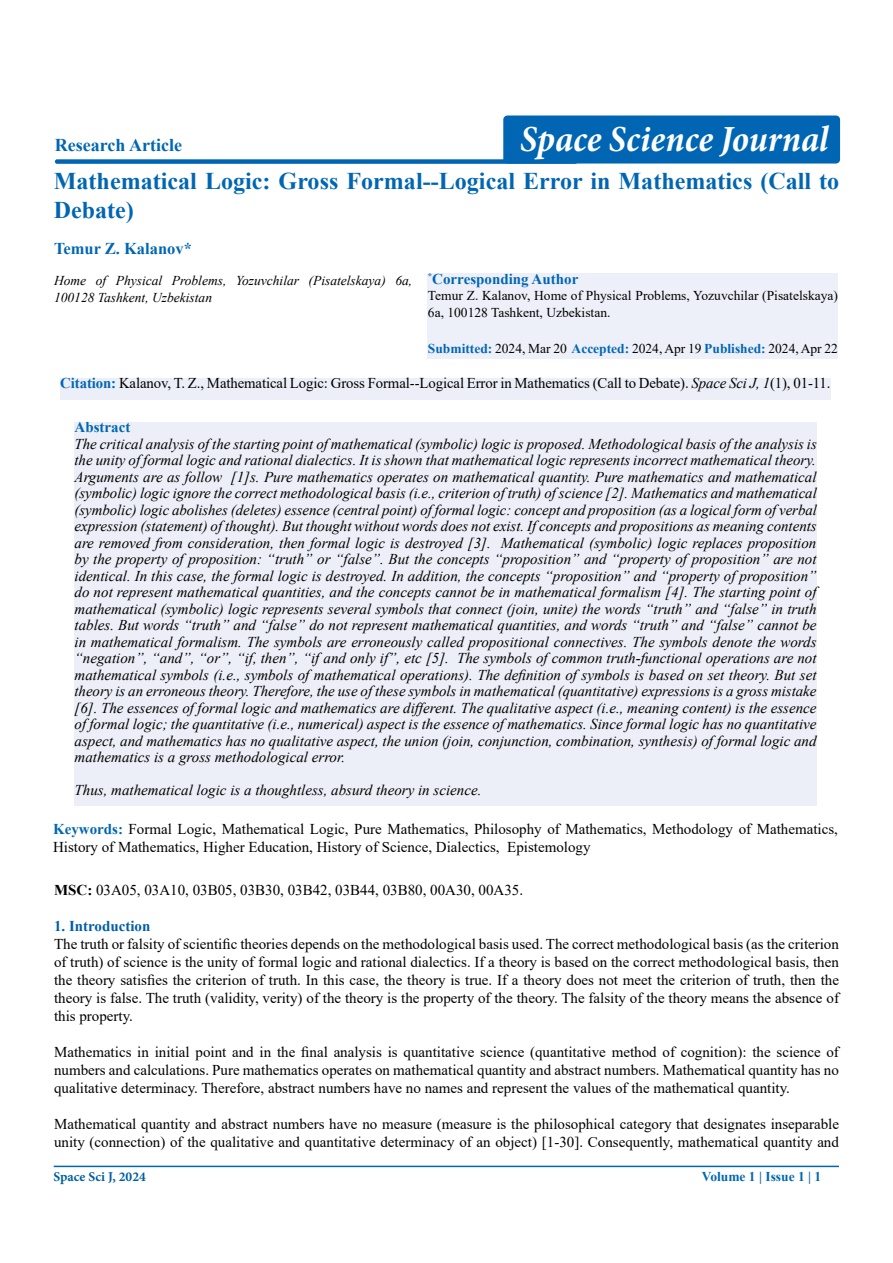
<style>
.page{position:relative;width:893px;height:1263px;background:#fff}
.page>*{position:absolute;margin:0;border:0;box-sizing:border-box;transform-origin:0 0}
.t1{font:italic 700 condensed 37.2px "Minion Pro";letter-spacing:-.005em;color:#fff}
.t2{font:700 24px/28.8px "Times New Roman";color:#0066b3}
.t3{font:700 18px "Times New Roman";color:#0066b3}
.t4{font:700 16.5px "Times New Roman";color:#0066b3}
.t5{font:italic 15px/16.5px "Times New Roman";color:#000;text-align:justify}
.t6{font:15px/18px "Times New Roman";color:#000}
.t7{font:700 15px "Times New Roman";color:#0066b3}
.t8{font:700 15px "Times New Roman";color:#005ea5}
.t9{font:13.5px/16.5px "Times New Roman";color:#000}
.t10{font:italic 13.5px/16.2px "Times New Roman";color:#000}
.t11{font:700 13.5px "Times New Roman";color:#0066b3}
.t12{font:700 13.5px "Minion Pro";color:#005ea5}
.s1{font-weight:700;color:#0066b3}
.s2{font-style:italic}
.s3{font-weight:700}
</style>
<div class="page">
<hr style="left:54px;top:1166px;width:785px;height:1px;background:#0066b3">
<div style="left:55px;top:159px;width:522px;height:5px;background:#0066b3;border-radius:2px"></div>
<div style="left:428px;top:273px;width:410px;height:86px;background:#eef0f9"></div>
<div style="left:60px;top:378px;width:771px;height:21px;background:#eceff7"></div>
<div style="left:75px;top:422px;width:741px;height:384px;background:#eceff7"></div>
<div style="left:503px;top:116px;width:337px;height:48px;background:#0066b3;border-radius:4px"></div>
<p class="t3" style="left:55px;top:132px;width:129px">Research Article</p>
<h1 class="t1" style="left:520px;top:113px;width:310px">Space Science Journal</h1>
<h2 class="t2" style="left:54px;top:166px;width:787px">Mathematical Logic: Gross Formal--Logical Error in Mathematics (Call to<br>Debate)</h2>
<p class="t4" style="left:54px;top:236px;width:139px">Temur Z. Kalanov*</p>
<p class="t7" style="left:428px;top:268px;width:152px"><sup>*</sup>Corresponding Author</p>
<p class="t9" style="left:428px;top:287px;width:412px">Temur Z. Kalanov, Home of Physical Problems, Yozuvchilar (Pisatelskaya)<br>6a, 100128 Tashkent, Uzbekistan.</p>
<p class="t9" style="left:428px;top:339px;width:412px"><span class="s1">Submitted:</span> 2024, Mar 20 <span class="s1">Accepted:</span> 2024, Apr 19 <span class="s1">Published:</span> 2024, Apr 22</p>
<p class="t6" style="left:60px;top:374px;width:772px"><span class="s1">Citation:</span> Kalanov, T. Z., Mathematical Logic: Gross Formal--Logical Error in Mathematics (Call to Debate). <span class="s2">Space Sci J, 1</span>(1), 01-11.</p>
<p class="t7" style="left:75px;top:416px;width:57px">Abstract</p>
<p class="t5" style="left:75px;top:435px;width:744px">The critical analysis of the starting point of mathematical (symbolic) logic is proposed. Methodological basis of the analysis is the unity of formal logic and rational dialectics. It is shown that mathematical logic represents incorrect mathematical theory.<br>Arguments are as follow [1]s. Pure mathematics operates on mathematical quantity. Pure mathematics and mathematical (symbolic) logic ignore the correct methodological basis (i.e., criterion of truth) of science [2]. Mathematics and mathematical (symbolic) logic abolishes (deletes) essence (central point) of formal logic: concept and proposition (as a logical form of verbal expression (statement) of thought). But thought without words does not exist. If concepts and propositions as meaning contents are removed from consideration, then formal logic is destroyed [3]. Mathematical (symbolic) logic replaces proposition by the property of proposition: “truth” or “false”. But the concepts “proposition” and “property of proposition” are not identical. In this case, the formal logic is destroyed. In addition, the concepts “proposition” and “property of proposition” do not represent mathematical quantities, and the concepts cannot be in mathematical formalism [4]. The starting point of mathematical (symbolic) logic represents several symbols that connect (join, unite) the words “truth” and “false” in truth tables. But words “truth” and “false” do not represent mathematical quantities, and words “truth” and “false” cannot be in mathematical formalism. The symbols are erroneously called propositional connectives. The symbols denote the words “negation”, “and”, “or”, “if, then”, “if and only if”, etc [5]. The symbols of common truth-functional operations are not mathematical symbols (i.e., symbols of mathematical operations). The definition of symbols is based on set theory. But set theory is an erroneous theory. Therefore, the use of these symbols in mathematical (quantitative) expressions is a gross mistake [6]. The essences of formal logic and mathematics are different. The qualitative aspect (i.e., meaning content) is the essence of formal logic; the quantitative (i.e., numerical) aspect is the essence of mathematics. Since formal logic has no quantitative aspect, and mathematics has no qualitative aspect, the union (join, conjunction, combination, synthesis) of formal logic and mathematics is a gross methodological error.</p>
<p class="t5" style="left:75px;top:782px;width:408px">Thus, mathematical logic is a thoughtless, absurd theory in science.</p>
<p class="t10" style="left:54px;top:272px;width:360px">Home of Physical Problems, Yozuvchilar (Pisatelskaya) 6a,<br>100128 Tashkent, Uzbekistan</p>
<p class="t6" style="left:53px;top:819px;width:786px"><span class="s1">Keywords:</span> Formal Logic, Mathematical Logic, Pure Mathematics, Philosophy of Mathematics, Methodology of Mathematics,<br>History of Mathematics, Higher Education, History of Science, Dialectics, Epistemology</p>
<p class="t6" style="left:54px;top:880px;width:471px"><span class="s3">MSC:</span> 03A05, 03A10, 03B05, 03B30, 03B42, 03B44, 03B80, 00A30, 00A35.</p>
<p class="t8" style="left:54px;top:915px;width:98px">1. Introduction</p>
<p class="t6" style="left:54px;top:934px;width:786px;text-align:justify">The truth or falsity of scientific theories depends on the methodological basis used. The correct methodological basis (as the criterion of truth) of science is the unity of formal logic and rational dialectics. If a theory is based on the correct methodological basis, then the theory satisfies the criterion of truth. In this case, the theory is true. If a theory does not meet the criterion of truth, then the theory is false. The truth (validity, verity) of the theory is the property of the theory. The falsity of the theory means the absence of this property.</p>
<p class="t6" style="left:54px;top:1042px;width:786px;text-align:justify">Mathematics in initial point and in the final analysis is quantitative science (quantitative method of cognition): the science of numbers and calculations. Pure mathematics operates on mathematical quantity and abstract numbers. Mathematical quantity has no qualitative determinacy. Therefore, abstract numbers have no names and represent the values of the mathematical quantity.</p>
<p class="t6" style="left:54px;top:1114px;width:786px">Mathematical quantity and abstract numbers have no measure (measure is the philosophical category that designates inseparable unity (connection) of the qualitative and quantitative determinacy of an object) [1-30]. Consequently, mathematical quantity and</p>
<p class="t12" style="left:53px;top:1167px;width:94px">Space Sci J, 2024</p>
<p class="t11" style="left:702px;top:1166px;width:121px">Volume 1 | Issue 1 | 1</p>
</div>
